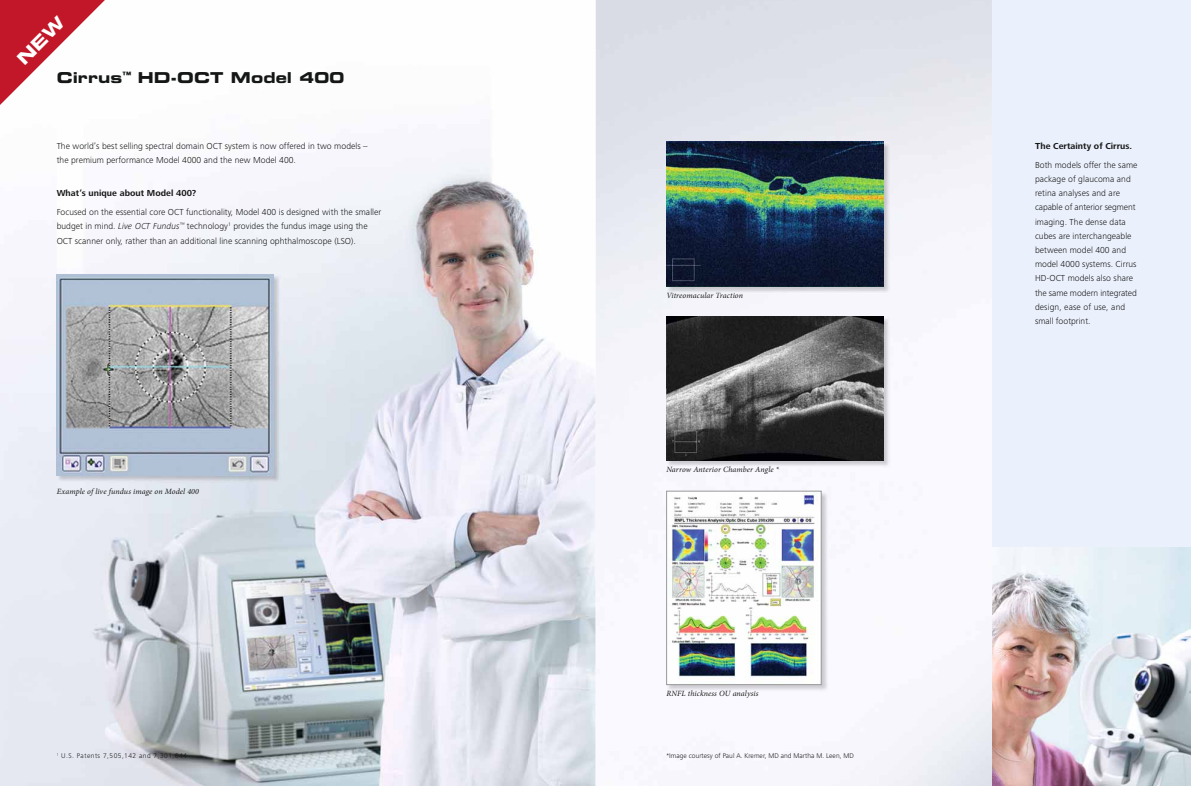
<style>
.page{position:relative;width:1191px;height:786px;background:#fff}
.page>*{position:absolute;margin:0;border:0;box-sizing:border-box;transform-origin:0 0}
.t1{font:15px "Eurostile Bold Extended Two";letter-spacing:.005em;color:#151616}
.t2{font:300 9px/14.2px "Frutiger Next LT";letter-spacing:.005em;color:#151616}
.t3{font:700 9px "Frutiger Next LT";letter-spacing:.005em;color:#151616}
.t4{font:italic 8px "Minion Pro";letter-spacing:.01em;color:#151616}
.t5{font:italic 8px "Minion Pro";color:#131415}
.t6{font:300 7px "Frutiger Next LT";letter-spacing:.005em;color:#151616}
.t7{font:300 7px "Frutiger Next LT";letter-spacing:.065em;color:#151616}
.s1{font-style:italic}
.s2{color:#131415}
</style>
<div class="page">
<img style="left:0;top:0;width:992px;height:785px">
<div style="left:992px;top:0;width:199px;height:785px;background:#ebf1fc"></div>
<img style="left:992px;top:547px;width:199px;height:238px">
<img style="left:57px;top:275px;width:223px;height:207px">
<img style="left:57px;top:274px;width:217px;height:201px">
<img style="left:667px;top:142px;width:223px;height:151px">
<img style="left:667px;top:292px;width:76px;height:1px">
<img style="left:666px;top:142px;width:217px;height:144px">
<img style="left:667px;top:316px;width:223px;height:151px">
<img style="left:666px;top:316px;width:217px;height:144px">
<img style="left:667px;top:491px;width:161px;height:200px">
<img style="left:668px;top:492px;width:151px;height:190px">
<div style="left:666px;top:490px;width:155px;height:194px;border:1px solid #989899"></div>
<svg style="left:0;top:0;width:113px;height:113px"></svg>
<h1 class="t1" style="left:57px;top:72px;width:289px">Cirrus<sup>™</sup> HD-OCT Model 400</h1>
<p class="t2" style="left:57px;top:139px;width:312px">The world’s best selling spectral domain OCT system is now offered in two models – the premium performance Model 4000 and the new Model 400.</p>
<p class="t3" style="left:57px;top:190px;width:141px">What’s unique about Model 400?</p>
<p class="t2" style="left:57px;top:206px;width:326px">Focused on the essential core OCT functionality, Model 400 is designed with the smaller budget in mind. <span class="s1">Live OCT Fundus</span><sup>™</sup> technology<sup>1</sup> provides the fundus image using the<br>OCT scanner only, rather than an additional line scanning ophthalmoscope (LSO).</p>
<p class="t4" style="left:57px;top:487px;width:144px">Example of live fundus image on Model 400</p>
<p class="t5" style="left:704px;top:292px;width:32px">lTti</p>
<p class="t4" style="left:666px;top:292px;width:78px"><span class="s2">Vit</span>reomacu ar rac on</p>
<p class="t4" style="left:666px;top:466px;width:114px">Narrow Anterior Chamber Angle *</p>
<p class="t4" style="left:666px;top:690px;width:94px">RNFL thickness OU analysis</p>
<p class="t7" style="left:57px;top:752px;width:132px"><sup>1</sup> U.S. Patents 7,505,142 and 7,301,644</p>
<p class="t6" style="left:666px;top:752px;width:189px">*Image courtesy of Paul A. Kremer, MD and Martha M. Leen, MD</p>
<p class="t3" style="left:1035px;top:142px;width:99px">The Certainty of Cirrus.</p>
<p class="t2" style="left:1035px;top:158px;width:104px">Both models offer the same package of glaucoma and retina analyses and are capable of anterior segment imaging. The dense data cubes are interchangeable between model 400 and model 4000 systems. Cirrus<br>HD-OCT models also share the same modern integrated design, ease of use, and small footprint.</p>
</div>
